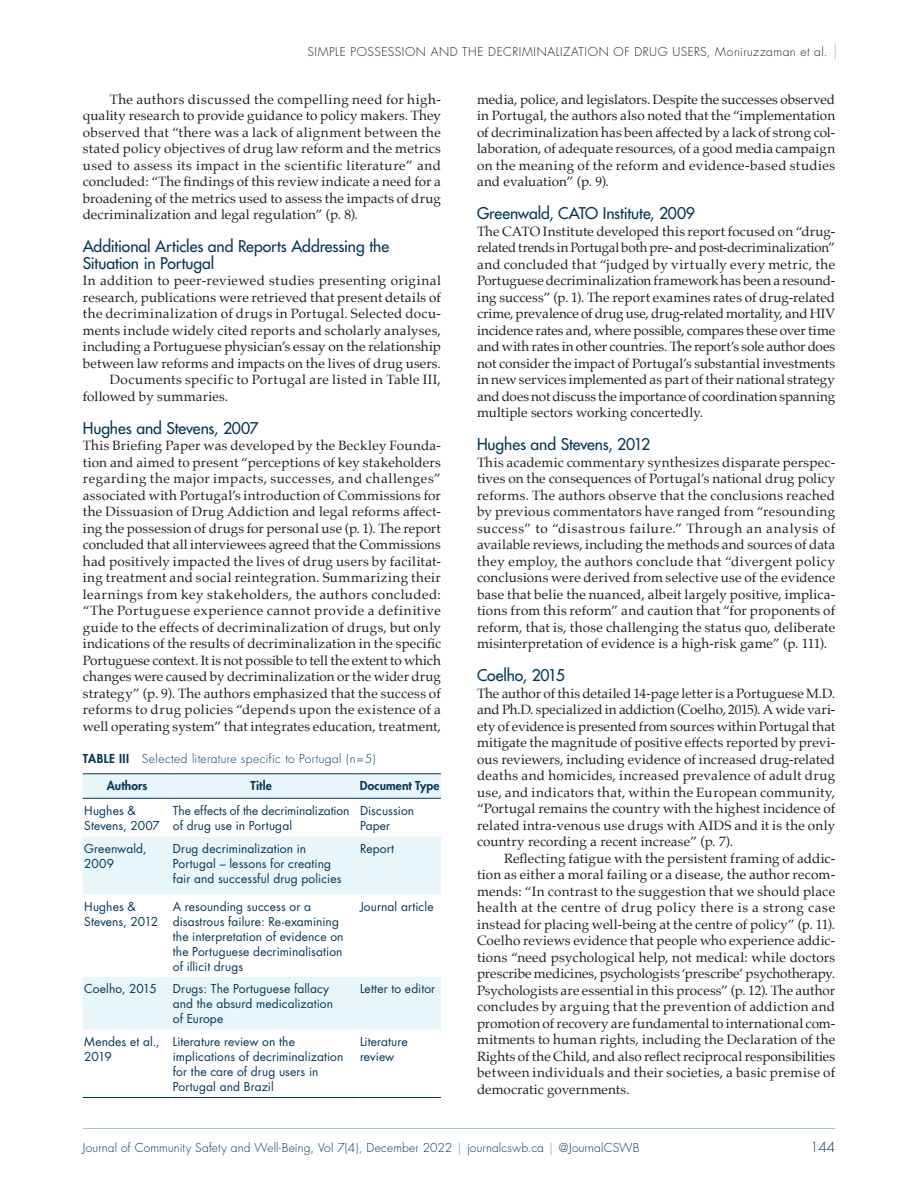
<style>
.page{position:relative;width:918px;height:1188px;background:#fff}
.page>*{position:absolute;margin:0;border:0;box-sizing:border-box;transform-origin:0 0}
.t1{font:15.75px/16.5px "Futura";letter-spacing:-.005em;color:#043755}
.t2{font:13.5px/16.5px "Palatino";letter-spacing:.015em;color:#231f20;text-align:justify}
.t3{font:13.5px "Palatino";letter-spacing:.035em;color:#231f20}
.t4{font:300 13.5px "Futura";color:#043755}
.t5{font:12px/15px "Futura";letter-spacing:.01em;color:#043755}
.t6{font:300 12px "Futura";letter-spacing:.015em;color:#043755}
.t7{font:300 12px "Futura";letter-spacing:.05em;color:#231f20}
.t8{font:300 12px "Futura";letter-spacing:.035em;color:#043755}
.t9{font:800 12px "Futura";letter-spacing:.01em;color:#043755}
.s1{font-weight:800}
.s2{font-weight:400;color:#9cc4d8}
</style>
<div class="page">
<hr style="left:83px;top:1128px;width:752px;height:1px;background:#3889b0">
<svg style="left:835px;top:43px;width:1px;height:17px"></svg>
<div style="left:83px;top:775px;width:358px;height:23px;background:#e8f5f9"></div>
<svg style="left:83px;top:837px;width:358px;height:193px;fill:#e8f5f9"></svg>
<hr style="left:83px;top:774px;width:88px;height:1px;background:#043755">
<hr style="left:171px;top:774px;width:187px;height:1px;background:#043755">
<hr style="left:358px;top:774px;width:83px;height:1px;background:#043755">
<hr style="left:83px;top:798px;width:88px;height:1px;background:#043755">
<hr style="left:171px;top:798px;width:187px;height:1px;background:#043755">
<hr style="left:358px;top:798px;width:83px;height:1px;background:#043755">
<hr style="left:83px;top:1097px;width:88px;height:1px;background:#043755">
<hr style="left:171px;top:1097px;width:187px;height:1px;background:#043755">
<hr style="left:358px;top:1097px;width:83px;height:1px;background:#043755">
<p class="t7" style="left:307px;top:44px;width:522px">SIMPLE POSSESSION AND THE DECRIMINALIZATION OF DRUG USERS, Moniruzzaman et al.</p>
<p class="t2" style="left:83px;top:91px;width:360px;text-indent:27px">The authors discussed the compelling need for high&shy;quality research to provide guidance to policy makers. They observed that “there was a lack of alignment between the stated policy objectives of drug law reform and the metrics used to assess its impact in the scientific literature” and concluded: “The findings of this review indicate a need for a broadening of the metrics used to assess the impacts of drug decriminalization and legal regulation” (p. 8).</p>
<p class="t1" style="left:83px;top:238px;width:308px">Additional Articles and Reports Addressing the<br>Situation in Portugal</p>
<p class="t2" style="left:83px;top:273px;width:360px">In addition to peer-reviewed studies presenting original</p>
<p class="t2" style="left:83px;top:289px;width:360px">research, publications were retrieved that present details of</p>
<p class="t2" style="left:83px;top:305px;width:360px">the decriminalization of drugs in Portugal. Selected docu-</p>
<p class="t2" style="left:83px;top:322px;width:360px">ments include widely cited reports and scholarly analyses,</p>
<p class="t2" style="left:83px;top:338px;width:360px">including a Portuguese physician’s essay on the relationship</p>
<p class="t2" style="left:83px;top:355px;width:360px">between law reforms and impacts on the lives of drug users.</p>
<p class="t3" style="left:110px;top:369px;width:333px">Documents specific to Portugal are listed in Table III,</p>
<p class="t2" style="left:83px;top:388px;width:147px">followed by summaries.</p>
<p class="t1" style="left:83px;top:420px;width:177px">Hughes and Stevens, 2007</p>
<p class="t2" style="left:83px;top:438px;width:360px">This Briefing Paper was developed by the Beckley Founda&shy;tion and aimed to present “perceptions of key stakeholders regarding the major impacts, successes, and challenges” associated with Portugal’s introduction of Commissions for the Dissuasion of Drug Addiction and legal reforms affect&shy;ing the possession of drugs for personal use (p. 1). The report concluded that all interviewees agreed that the Commissions had positively impacted the lives of drug users by facilitat&shy;ing treatment and social reintegration. Summarizing their learnings from key stakeholders, the authors concluded: “The Portuguese experience cannot provide a definitive guide to the effects of decriminalization of drugs, but only indications of the results of decriminalization in the specific Portuguese context. It is not possible to tell the extent to which changes were caused by decriminalization or the wider drug strategy” (p. 9). The authors emphasized that the success of reforms to drug policies “depends upon the existence of a well operating system” that integrates education, treatment,</p>
<p class="t8" style="left:83px;top:751px;width:294px"><span class="s1">TABLE III</span> Selected literature specific to Portugal (n=5)</p>
<p class="t9" style="left:107px;top:778px;width:42px">Authors</p>
<p class="t9" style="left:251px;top:778px;width:23px">Title</p>
<p class="t9" style="left:360px;top:778px;width:81px">Document Type</p>
<p class="t5" style="left:84px;top:803px;width:77px">Hughes &amp;<br>Stevens, 2007</p>
<p class="t5" style="left:173px;top:803px;width:178px">The effects of the decriminalization of drug use in Portugal</p>
<p class="t5" style="left:360px;top:803px;width:56px">Discussion<br>Paper</p>
<p class="t5" style="left:84px;top:841px;width:64px">Greenwald,<br>2009</p>
<p class="t5" style="left:173px;top:841px;width:170px">Drug decriminalization in<br>Portugal – lessons for creating fair and successful drug policies</p>
<p class="t5" style="left:360px;top:841px;width:36px">Report</p>
<p class="t5" style="left:84px;top:899px;width:75px">Hughes &amp;<br>Stevens, 2012</p>
<p class="t5" style="left:173px;top:899px;width:172px">A resounding success or a disastrous failure: Re-examining the interpretation of evidence on the Portuguese decriminalisation of illicit drugs</p>
<p class="t5" style="left:360px;top:899px;width:75px">Journal article</p>
<p class="t5" style="left:84px;top:982px;width:74px">Coelho, 2015</p>
<p class="t5" style="left:173px;top:982px;width:162px">Drugs: The Portuguese fallacy and the absurd medicalization of Europe</p>
<p class="t5" style="left:360px;top:982px;width:77px">Letter to editor</p>
<p class="t5" style="left:84px;top:1034px;width:77px">Mendes et al.,<br>2019</p>
<p class="t5" style="left:173px;top:1034px;width:172px">Literature review on the implications of decriminalization for the care of drug users in<br>Portugal and Brazil</p>
<p class="t5" style="left:360px;top:1034px;width:49px">Literature review</p>
<p class="t2" style="left:477px;top:91px;width:360px">media, police, and legislators. Despite the successes observed in Portugal, the authors also noted that the “implementation of decriminalization has been affected by a lack of strong col&shy;laboration, of adequate resources, of a good media campaign on the meaning of the reform and evidence-based studies and evaluation” (p. 9).</p>
<p class="t1" style="left:477px;top:205px;width:220px">Greenwald, CATO Institute, 2009</p>
<p class="t2" style="left:477px;top:223px;width:360px">The CATO Institute developed this report focused on “drug&shy;related trends in Portugal both pre- and post-decriminalization” and concluded that “judged by virtually every metric, the Portuguese decriminalization framework has been a resound&shy;ing success” (p. 1). The report examines rates of drug-related crime, prevalence of drug use, drug-related mortality, and HIV incidence rates and, where possible, compares these over time and with rates in other countries. The report’s sole author does not consider the impact of Portugal’s substantial investments in new services implemented as part of their national strategy and does not discuss the importance of coordination spanning multiple sectors working concertedly.</p>
<p class="t1" style="left:477px;top:436px;width:175px">Hughes and Stevens, 2012</p>
<p class="t2" style="left:477px;top:454px;width:360px">This academic commentary synthesizes disparate perspec&shy;tives on the consequences of Portugal’s national drug policy reforms. The authors observe that the conclusions reached by previous commentators have ranged from “resounding success” to “disastrous failure.” Through an analysis of available reviews, including the methods and sources of data they employ, the authors conclude that “divergent policy conclusions were derived from selective use of the evidence base that belie the nuanced, albeit largely positive, implica&shy;tions from this reform” and caution that “for proponents of reform, that is, those challenging the status quo, deliberate misinterpretation of evidence is a high-risk game” (p. 111).</p>
<p class="t1" style="left:477px;top:667px;width:89px">Coelho, 2015</p>
<p class="t2" style="left:477px;top:685px;width:360px">The author of this detailed 14-page letter is a Portuguese M.D. and Ph.D. specialized in addiction (Coelho, 2015). A wide vari&shy;ety of evidence is presented from sources within Portugal that mitigate the magnitude of positive effects reported by previ&shy;ous reviewers, including evidence of increased drug-related deaths and homicides, increased prevalence of adult drug use, and indicators that, within the European community, “Portugal remains the country with the highest incidence of related intra-venous use drugs with AIDS and it is the only country recording a recent increase” (p. 7).</p>
<p class="t2" style="left:477px;top:850px;width:360px;text-indent:27px">Reflecting fatigue with the persistent framing of addic&shy;tion as either a moral failing or a disease, the author recom&shy;mends: “In contrast to the suggestion that we should place health at the centre of drug policy there is a strong case instead for placing well-being at the centre of policy” (p. 11).<br>Coelho reviews evidence that people who experience addic&shy;tions “need psychological help, not medical: while doctors prescribe medicines, psychologists ‘prescribe’ psychotherapy.<br>Psychologists are essential in this process” (p. 12). The author concludes by arguing that the prevention of addiction and promotion of recovery are fundamental to international com&shy;mitments to human rights, including the Declaration of the Rights of the Child, and also reflect reciprocal responsibilities between individuals and their societies, a basic premise of democratic governments.</p>
<p class="t6" style="left:83px;top:1140px;width:558px">Journal of Community Safety and Well-Being, Vol 7(4), December 2022 <span class="s2">|</span> journalcswb.ca <span class="s2">|</span> @JournalCSWB</p>
<p class="t4" style="left:810px;top:1139px;width:27px">144</p>
</div>
